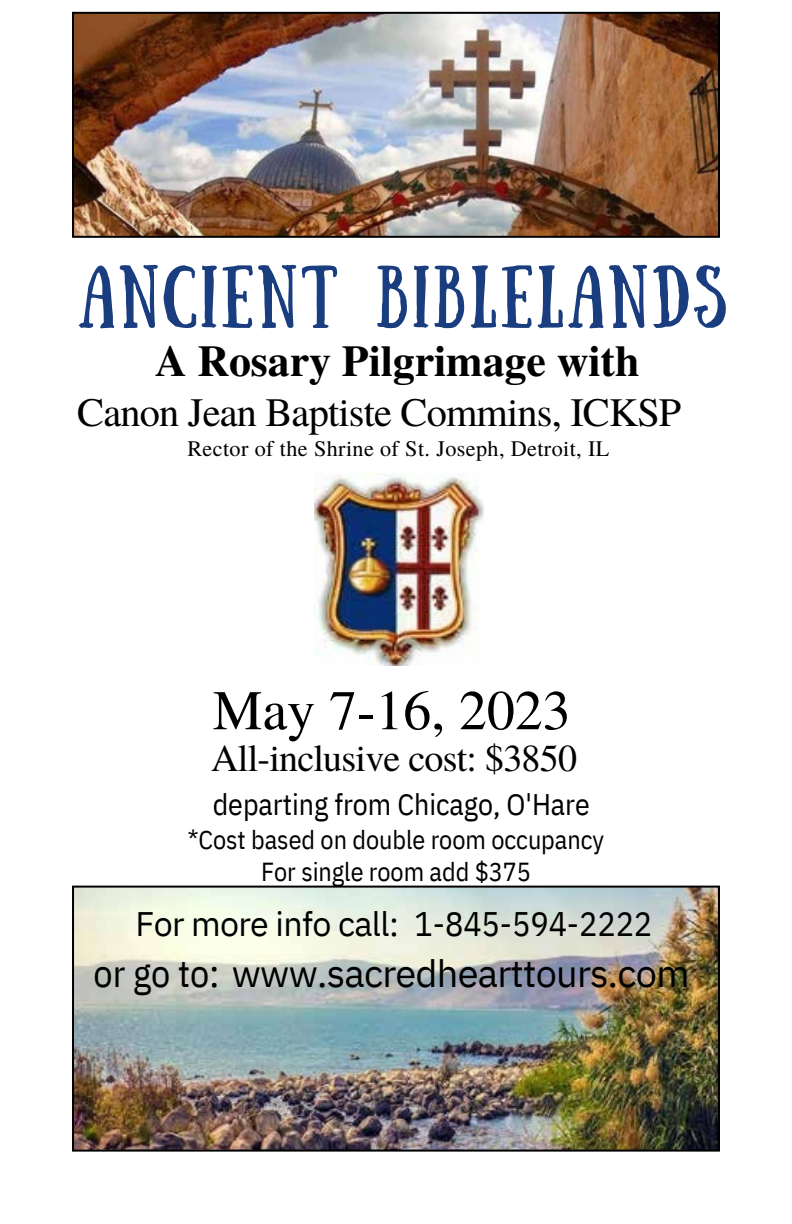
<style>
.page{position:relative;width:792px;height:1224px;background:#fff}
.page>*{position:absolute;margin:0;border:0;box-sizing:border-box;transform-origin:0 0}
.t1{font:62.6px "Sunday";letter-spacing:.055em;color:#1a3d7f}
.t2{font:56px "Te X Gyre Termes";color:#000}
.t3{font:700 43.8px "Te X Gyre Termes";color:#000}
.t4{font:40.4px "Te X Gyre Termes";letter-spacing:-.02em;color:#000}
.t5{font:38px "IBM Plex Sans";letter-spacing:-.02em;color:#000}
.t6{font:38px "Te X Gyre Termes";letter-spacing:-.02em;color:#000}
.t7{font:34px "IBM Plex Sans";letter-spacing:-.02em;color:#000}
.t8{font:29.8px "IBM Plex Sans Cond";color:#000}
.t9{font:26px/32.2px "IBM Plex Sans Cond";color:#000;text-align:center}
.t10{font:22.2px "Te X Gyre Termes";letter-spacing:.015em;color:#000}
.s1{font-family:"IBM Plex Sans Cond"}
</style>
<div class="page">
<img style="left:72px;top:886px;width:648px;height:266px">
<img style="left:72px;top:12px;width:648px;height:226px">
<img style="left:314px;top:474px;width:169px;height:192px">
<h1 class="t1" style="left:78px;top:253px;width:649px">ANCIENT BIBLELANDS</h1>
<h3 class="t3" style="left:155px;top:327px;width:486px">A Rosary Pilgrimage with</h3>
<h3 class="t4" style="left:77px;top:384px;width:606px">Canon Jean Baptiste Commins, ICKSP</h3>
<p class="t10" style="left:187px;top:433px;width:423px">Rector of the Shrine of St. Joseph, Detroit, IL</p>
<h2 class="t2" style="left:213px;top:670px;width:359px">May 7-16, 2023</h2>
<h3 class="t6" style="left:211px;top:731px;width:367px">All-inclusive cost: $3850</h3>
<p class="t8" style="left:213px;top:785px;width:379px">departing from Chicago, O'Hare</p>
<p class="t9" style="left:188px;top:823px;width:418px">*Cost based on double room occupancy<br>For single room add $375</p>
<h3 class="t7" style="left:135px;top:901px;width:518px">For more info call: <span class="s1">1-845-594-2222</span></h3>
<h3 class="t5" style="left:94px;top:948px;width:597px"><span class="s1">or go to:</span> www.sacredhearttours.com</h3>
</div>
